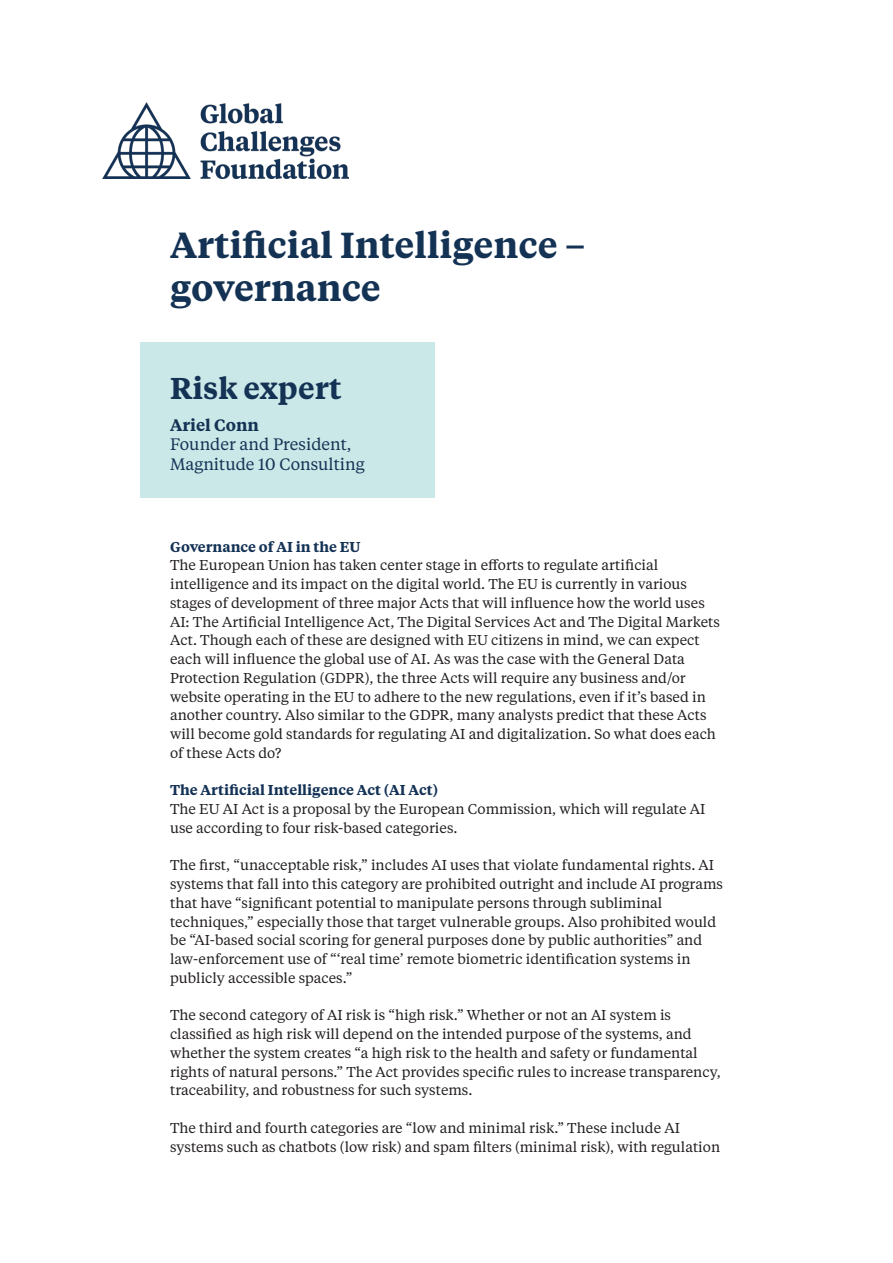
<style>
.page{position:relative;width:893px;height:1263px;background:#fff}
.page>*{position:absolute;margin:0;border:0;box-sizing:border-box;transform-origin:0 0}
.Fact_box_heading{font:600 36px/43.2px "Tiempos Text";color:#143354}
.Fact_box_heading-2{font:600 30px "Tiempos Text";color:#143354}
.Fact_box_heading-3{font:16.5px/19.8px "Tiempos Text";color:#143354}
.Fact_box_heading-4{font:600 16.5px "Tiempos Text";color:#143354}
.t1{font:14.25px/18.8px "Tiempos Text";color:#231f20}
.t2{font:600 14.25px "Tiempos Text";color:#143255}
</style>
<div class="page">
<div style="left:140px;top:343px;width:294px;height:155px;background:#cae8e8"></div>
<img style="left:102px;top:102px;width:246px;height:77px">
<p class="Fact_box_heading" style="left:170px;top:222px;width:417px">Artificial Intelligence – governance</p>
<p class="Fact_box_heading-2" style="left:170px;top:367px;width:173px">Risk expert</p>
<p class="Fact_box_heading-4" style="left:170px;top:413px;width:90px">Ariel Conn</p>
<p class="Fact_box_heading-3" style="left:170px;top:434px;width:196px">Founder and President,<br>Magnitude 10 Consulting</p>
<p class="t2" style="left:170px;top:537px;width:192px">Governance of AI in the EU</p>
<p class="t1" style="left:170px;top:555px;width:551px">The European Union has taken center stage in efforts to regulate artificial intelligence and its impact on the digital world. The EU is currently in various stages of development of three major Acts that will influence how the world uses AI: The Artificial Intelligence Act, The Digital Services Act and The Digital Markets Act. Though each of these are designed with EU citizens in mind, we can expect each will influence the global use of AI. As was the case with the General Data Protection Regulation (GDPR), the three Acts will require any business and/or website operating in the EU to adhere to the new regulations, even if it’s based in another country. Also similar to the GDPR, many analysts predict that these Acts will become gold standards for regulating AI and digitalization. So what does each of these Acts do?</p>
<p class="t2" style="left:170px;top:780px;width:270px">The Artificial Intelligence Act (AI Act)</p>
<p class="t1" style="left:170px;top:799px;width:537px">The EU AI Act is a proposal by the European Commission, which will regulate AI use according to four risk-based categories.</p>
<p class="t1" style="left:170px;top:855px;width:554px">The first, “unacceptable risk,” includes AI uses that violate fundamental rights. AI systems that fall into this category are prohibited outright and include AI programs that have “significant potential to manipulate persons through subliminal techniques,” especially those that target vulnerable groups. Also prohibited would be “AI-based social scoring for general purposes done by public authorities” and law-enforcement use of “‘real time’ remote biometric identification systems in publicly accessible spaces.”</p>
<p class="t1" style="left:170px;top:1005px;width:552px">The second category of AI risk is “high risk.” Whether or not an AI system is classified as high risk will depend on the intended purpose of the systems, and whether the system creates “a high risk to the health and safety or fundamental rights of natural persons.” The Act provides specific rules to increase transparency, traceability, and robustness for such systems.</p>
<p class="t1" style="left:170px;top:1118px;width:552px">The third and fourth categories are “low and minimal risk.” These include AI systems such as chatbots (low risk) and spam filters (minimal risk), with regulation</p>
</div>
